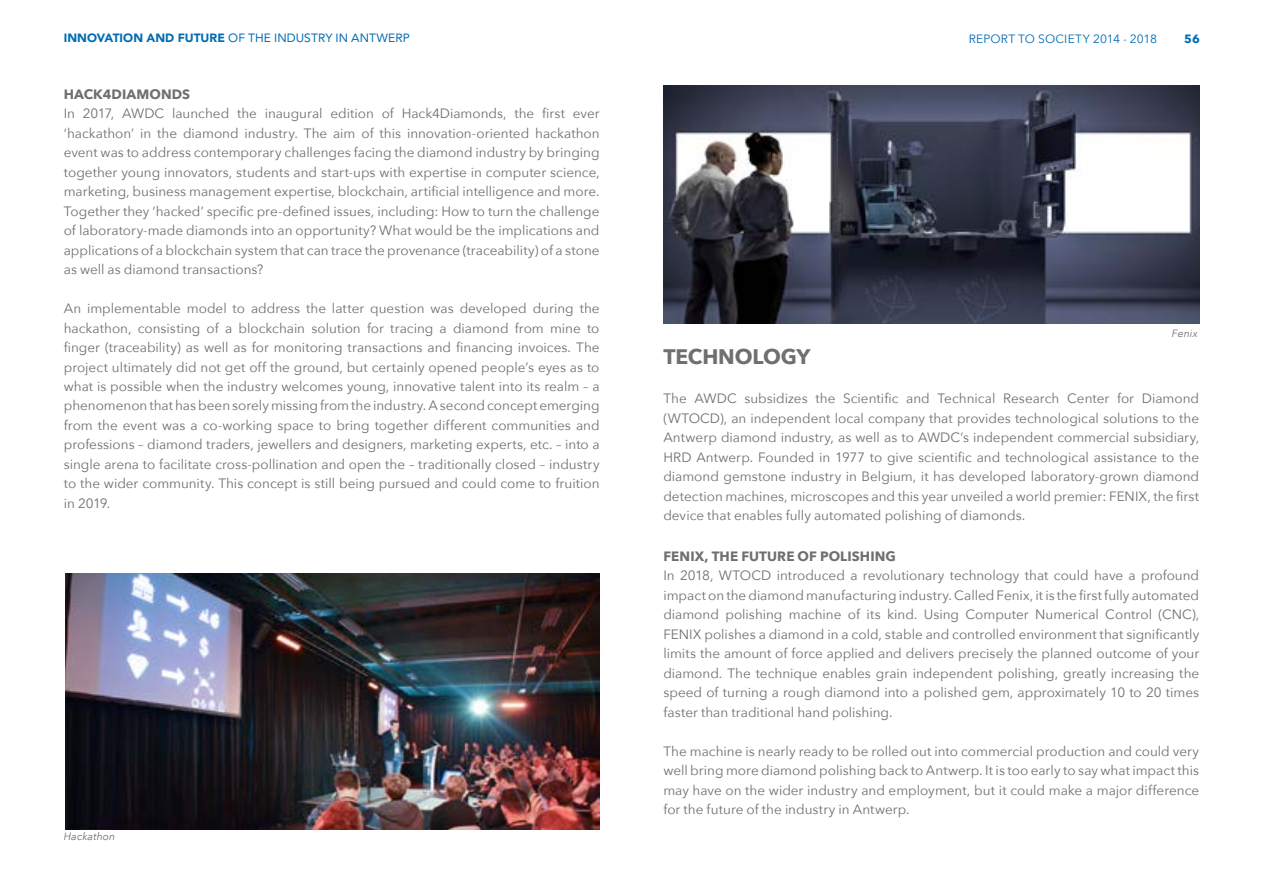
<style>
.page{position:relative;width:1263px;height:893px;background:#fff}
.page>*{position:absolute;margin:0;border:0;box-sizing:border-box;transform-origin:0 0}
.t1{font:700 21px "Avenir Next";letter-spacing:-.01em;color:#706f6f}
.t2{font:13.5px/19.5px "Avenir Next";color:#706f6f;text-align:justify}
.t3{font:700 13.5px "Avenir Next";letter-spacing:.005em;color:#706f6f}
.t4{font:12px "Avenir";letter-spacing:.005em;color:#016bb3}
.t5{font:12px "Avenir Next";letter-spacing:.01em;color:#016bb3}
.t6{font:700 12px "Avenir Next";color:#016bb3}
.t7{font:italic 10.5px "Avenir Next";letter-spacing:.01em;color:#706f6f}
.s1{font-weight:900}
</style>
<div class="page">
<img style="left:65px;top:573px;width:535px;height:256px">
<img style="left:663px;top:85px;width:536px;height:238px">
<p class="t4" style="left:64px;top:28px;width:348px"><span class="s1">INNOVATION AND FUTURE</span> OF THE INDUSTRY IN ANTWERP</p>
<p class="t5" style="left:969px;top:28px;width:190px">REPORT TO SOCIETY 2014 - 2018</p>
<p class="t6" style="left:1184px;top:28px;width:17px">56</p>
<p class="t3" style="left:64px;top:82px;width:128px">HACK4DIAMONDS</p>
<p class="t2" style="left:64px;top:103px;width:537px">In 2017, AWDC launched the inaugural edition of Hack4Diamonds, the first ever ‘hackathon’ in the diamond industry. The aim of this innovation-oriented hackathon event was to address contemporary challenges facing the diamond industry by bringing together young innovators, students and start-ups with expertise in computer science, marketing, business management expertise, blockchain, artificial intelligence and more.<br>Together they ‘hacked’ specific pre-defined issues, including: How to turn the challenge of laboratory-made diamonds into an opportunity? What would be the implications and applications of a blockchain system that can trace the provenance (traceability) of a stone as well as diamond transactions?</p>
<p class="t2" style="left:64px;top:298px;width:537px">An implementable model to address the latter question was developed during the hackathon, consisting of a blockchain solution for tracing a diamond from mine to finger (traceability) as well as for monitoring transactions and financing invoices. The project ultimately did not get off the ground, but certainly opened people’s eyes as to what is possible when the industry welcomes young, innovative talent into its realm – a phenomenon that has been sorely missing from the industry. A second concept emerging from the event was a co-working space to bring together different communities and professions – diamond traders, jewellers and designers, marketing experts, etc. – into a single arena to facilitate cross-pollination and open the – traditionally closed – industry to the wider community. This concept is still being pursued and could come to fruition in 2019.</p>
<p class="t7" style="left:64px;top:827px;width:53px">Hackathon</p>
<p class="t7" style="left:1172px;top:324px;width:27px">Fenix</p>
<h1 class="t1" style="left:663px;top:339px;width:149px">TECHNOLOGY</h1>
<p class="t2" style="left:663px;top:388px;width:537px">The AWDC subsidizes the Scientific and Technical Research Center for Diamond (WTOCD), an independent local company that provides technological solutions to the Antwerp diamond industry, as well as to AWDC’s independent commercial subsidiary, HRD Antwerp. Founded in 1977 to give scientific and technological assistance to the diamond gemstone industry in Belgium, it has developed laboratory-grown diamond detection machines, microscopes and this year unveiled a world premier: FENIX, the first device that enables fully automated polishing of diamonds.</p>
<p class="t3" style="left:663px;top:544px;width:234px">FENIX, THE FUTURE OF POLISHING</p>
<p class="t2" style="left:663px;top:565px;width:537px">In 2018, WTOCD introduced a revolutionary technology that could have a profound impact on the diamond manufacturing industry. Called Fenix, it is the first fully automated diamond polishing machine of its kind. Using Computer Numerical Control (CNC), FENIX polishes a diamond in a cold, stable and controlled environment that significantly limits the amount of force applied and delivers precisely the planned outcome of your diamond. The technique enables grain independent polishing, greatly increasing the speed of turning a rough diamond into a polished gem, approximately 10 to 20 times faster than traditional hand polishing.</p>
<p class="t2" style="left:663px;top:741px;width:537px">The machine is nearly ready to be rolled out into commercial production and could very well bring more diamond polishing back to Antwerp. It is too early to say what impact this may have on the wider industry and employment, but it could make a major difference for the future of the industry in Antwerp.</p>
</div>
